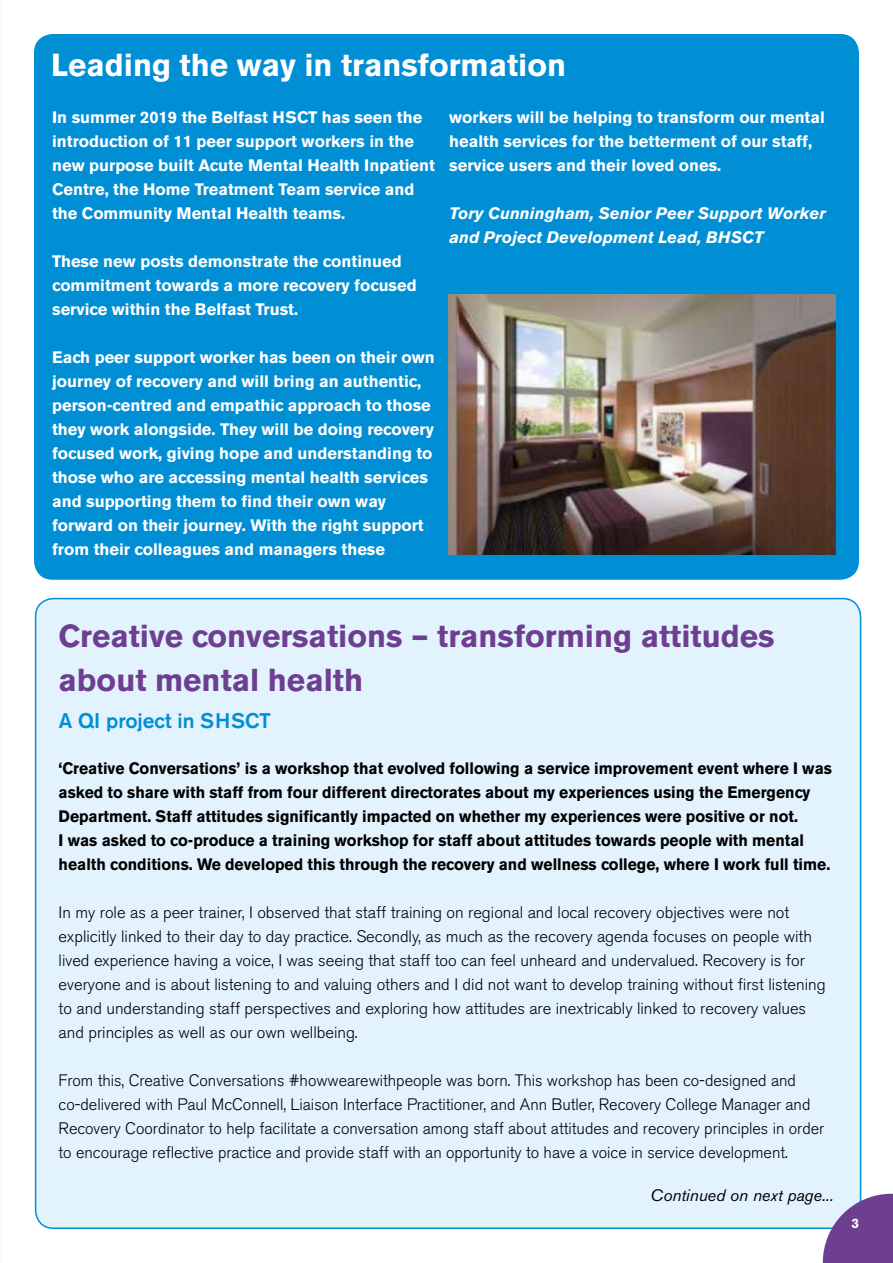
<style>
.page{position:relative;width:893px;height:1263px;background:#fff}
.page>*{position:absolute;margin:0;border:0;box-sizing:border-box;transform-origin:0 0}
.t1{font:700 31.5px/43.5px "Akzidenz Grotesk BE";color:#6e3e90}
.t2{font:700 31.5px "Akzidenz Grotesk BE";color:#fff}
.t3{font:500 21px "Akzidenz Grotesk BE";color:#008ed5}
.t4{font:300 16.5px/24px "Akzidenz Grotesk BE";color:#000}
.t5{font:700 16.5px/24px "Akzidenz Grotesk BE";color:#fff}
.t6{font:700 16.5px/24px "Akzidenz Grotesk BE";color:#000;scale:.95 1}
.t7{font:italic 700 16.5px/24px "Akzidenz Grotesk BE";color:#fff}
.t8{font:italic 16.5px "Akzidenz Grotesk BE";color:#000}
.t9{font:700 13.5px "Akzidenz Grotesk BE";color:#fff}
</style>
<div class="page">
<div style="left:36px;top:599px;width:824px;height:629px;background:#e2f3fd;border-radius:18px"></div>
<svg style="left:823px;top:1194px;width:70px;height:69px"></svg>
<div style="left:35px;top:35px;width:823px;height:544px;background:#008ed5;border-radius:18px"></div>
<img style="left:449px;top:295px;width:387px;height:259px">
<h1 class="t2" style="left:51px;top:47px;width:517px">Leading the way in transformation</h1>
<p class="t5" style="left:52px;top:105px;width:384px">In summer 2019 the Belfast HSCT has seen the introduction of 11 peer support workers in the new purpose built Acute Mental Health Inpatient Centre, the Home Treatment Team service and the Community Mental Health teams.</p>
<p class="t5" style="left:52px;top:249px;width:366px">These new posts demonstrate the continued commitment towards a more recovery focused service within the Belfast Trust.</p>
<p class="t5" style="left:52px;top:345px;width:384px">Each peer support worker has been on their own journey of recovery and will bring an authentic, person-centred and empathic approach to those they work alongside. They will be doing recovery focused work, giving hope and understanding to those who are accessing mental health services and supporting them to find their own way forward on their journey. With the right support from their colleagues and managers these</p>
<p class="t5" style="left:449px;top:105px;width:377px">workers will be helping to transform our mental health services for the betterment of our staff, service users and their loved ones.</p>
<p class="t7" style="left:449px;top:201px;width:378px">Tory Cunningham, Senior Peer Support Worker and Project Development Lead, BHSCT</p>
<h1 class="t1" style="left:59px;top:615px;width:717px">Creative conversations – transforming attitudes about mental health</h1>
<p class="t3" style="left:59px;top:708px;width:214px">A QI project in SHSCT</p>
<p class="t6" style="left:59px;top:756px;width:815px">‘Creative Conversations’ is a workshop that evolved following a service improvement event where I was asked to share with staff from four different directorates about my experiences using the Emergency Department. Staff attitudes significantly impacted on whether my experiences were positive or not.<br>I was asked to co-produce a training workshop for staff about attitudes towards people with mental health conditions. We developed this through the recovery and wellness college, where I work full time.</p>
<p class="t4" style="left:59px;top:900px;width:769px">In my role as a peer trainer, I observed that staff training on regional and local recovery objectives were not explicitly linked to their day to day practice. Secondly, as much as the recovery agenda focuses on people with lived experience having a voice, I was seeing that staff too can feel unheard and undervalued. Recovery is for everyone and is about listening to and valuing others and I did not want to develop training without first listening to and understanding staff perspectives and exploring how attitudes are inextricably linked to recovery values and principles as well as our own wellbeing.</p>
<p class="t4" style="left:59px;top:1068px;width:767px">From this, Creative Conversations #howwearewithpeople was born. This workshop has been co-designed and co-delivered with Paul McConnell, Liaison Interface Practitioner, and Ann Butler, Recovery College Manager and Recovery Coordinator to help facilitate a conversation among staff about attitudes and recovery principles in order to encourage reflective practice and provide staff with an opportunity to have a voice in service development.</p>
<p class="t8" style="left:650px;top:1186px;width:184px">Continued on next page...</p>
<p class="t9" style="left:851px;top:1216px;width:9px">3</p>
</div>
